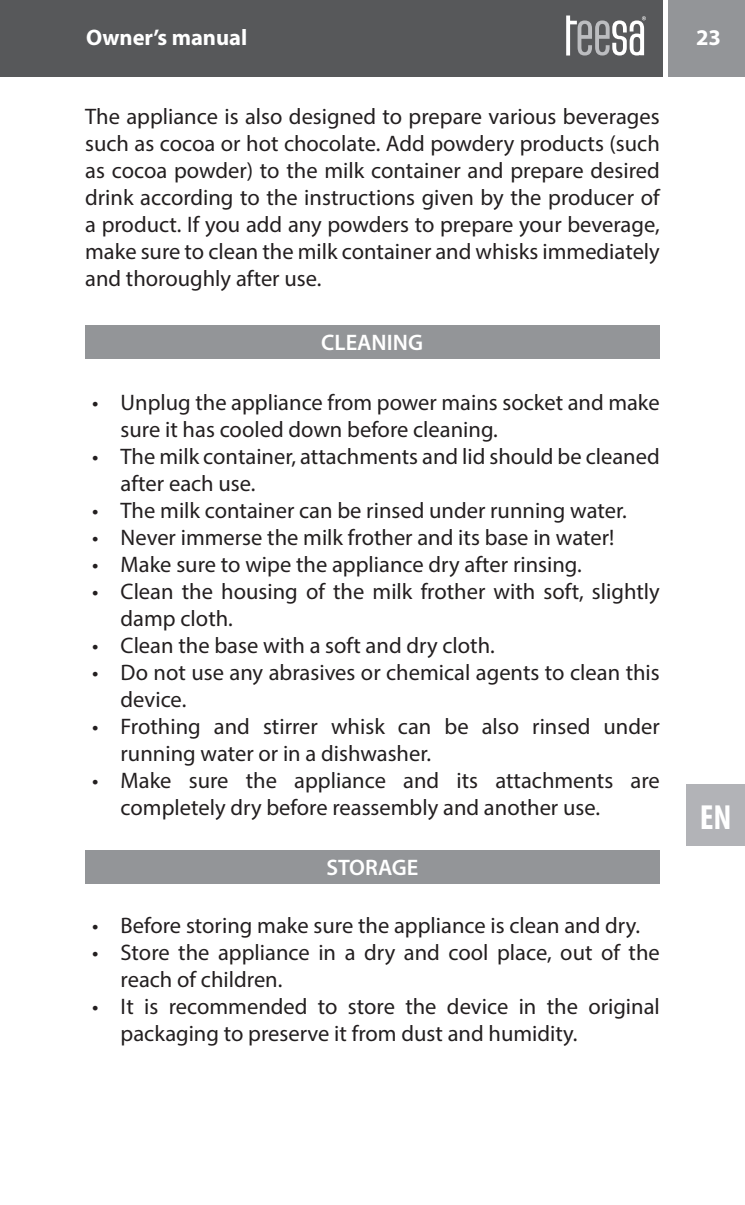
<style>
.page{position:relative;width:745px;height:1205px;background:#fff}
.page>*{position:absolute;margin:0;border:0;box-sizing:border-box;transform-origin:0 0}
.t1{font:700 condensed 35px "Myriad Pro";color:#fff}
.t2{font:22.5px/27px "Myriad Pro";color:#231f20}
.t3{font:700 22.5px "Myriad Pro";color:#fff}
.t4{font:600 22.5px "Myriad Pro";color:#fff}
</style>
<div class="page">
<div style="left:686px;top:785px;width:58px;height:61px;background:#b2b3b7"></div>
<div style="left:667px;top:0;width:77px;height:77px;background:#939598"></div>
<div style="left:0;top:0;width:662px;height:77px;background:#57585a"></div>
<svg style="left:566px;top:16px;width:79px;height:40px"></svg>
<div style="left:85px;top:325px;width:573px;height:33px;background:#939598"></div>
<div style="left:85px;top:850px;width:574px;height:33px;background:#939598"></div>
<p class="t3" style="left:86px;top:26px;width:163px">Owner’s manual</p>
<p class="t3" style="left:695px;top:26px;width:26px">23</p>
<p class="t2" style="left:85px;top:103px;width:576px;text-align:justify">The appliance is also designed to prepare various beverages such as cocoa or hot chocolate. Add powdery products (such as cocoa powder) to the milk container and prepare desired drink according to the instructions given by the producer of a product. If you add any powders to prepare your beverage, make sure to clean the milk container and whisks immediately and thoroughly after use.</p>
<p class="t4" style="left:321px;top:332px;width:103px">CLEANING</p>
<p class="t2" style="left:120px;top:390px;width:540px;text-indent:-28px">• Unplug the appliance from power mains socket and make sure it has cooled down before cleaning.</p>
<p class="t2" style="left:120px;top:444px;width:540px;text-indent:-28px">• The milk container, attachments and lid should be cleaned after each use.</p>
<p class="t2" style="left:92px;top:498px;width:535px">• The milk container can be rinsed under running water.</p>
<p class="t2" style="left:92px;top:525px;width:523px">• Never immerse the milk frother and its base in water!</p>
<p class="t2" style="left:92px;top:552px;width:491px">• Make sure to wipe the appliance dry after rinsing.</p>
<p class="t2" style="left:120px;top:579px;width:540px;text-indent:-28px">• Clean the housing of the milk frother with soft, slightly damp cloth.</p>
<p class="t2" style="left:92px;top:633px;width:404px">• Clean the base with a soft and dry cloth.</p>
<p class="t2" style="left:120px;top:660px;width:540px;text-indent:-28px">• Do not use any abrasives or chemical agents to clean this device.</p>
<p class="t2" style="left:120px;top:714px;width:540px;text-indent:-28px">• Frothing and stirrer whisk can be also rinsed under running water or in a dishwasher.</p>
<p class="t2" style="left:120px;top:768px;width:540px;text-indent:-28px">• Make sure the appliance and its attachments are completely dry before reassembly and another use.</p>
<p class="t4" style="left:326px;top:856px;width:94px">STORAGE</p>
<p class="t2" style="left:92px;top:912px;width:549px">• Before storing make sure the appliance is clean and dry.</p>
<p class="t2" style="left:120px;top:939px;width:540px;text-indent:-28px">• Store the appliance in a dry and cool place, out of the reach of children.</p>
<p class="t2" style="left:120px;top:993px;width:540px;text-indent:-28px">• It is recommended to store the device in the original packaging to preserve it from dust and humidity.</p>
<h1 class="t1" style="left:699px;top:796px;width:33px">EN</h1>
</div>
